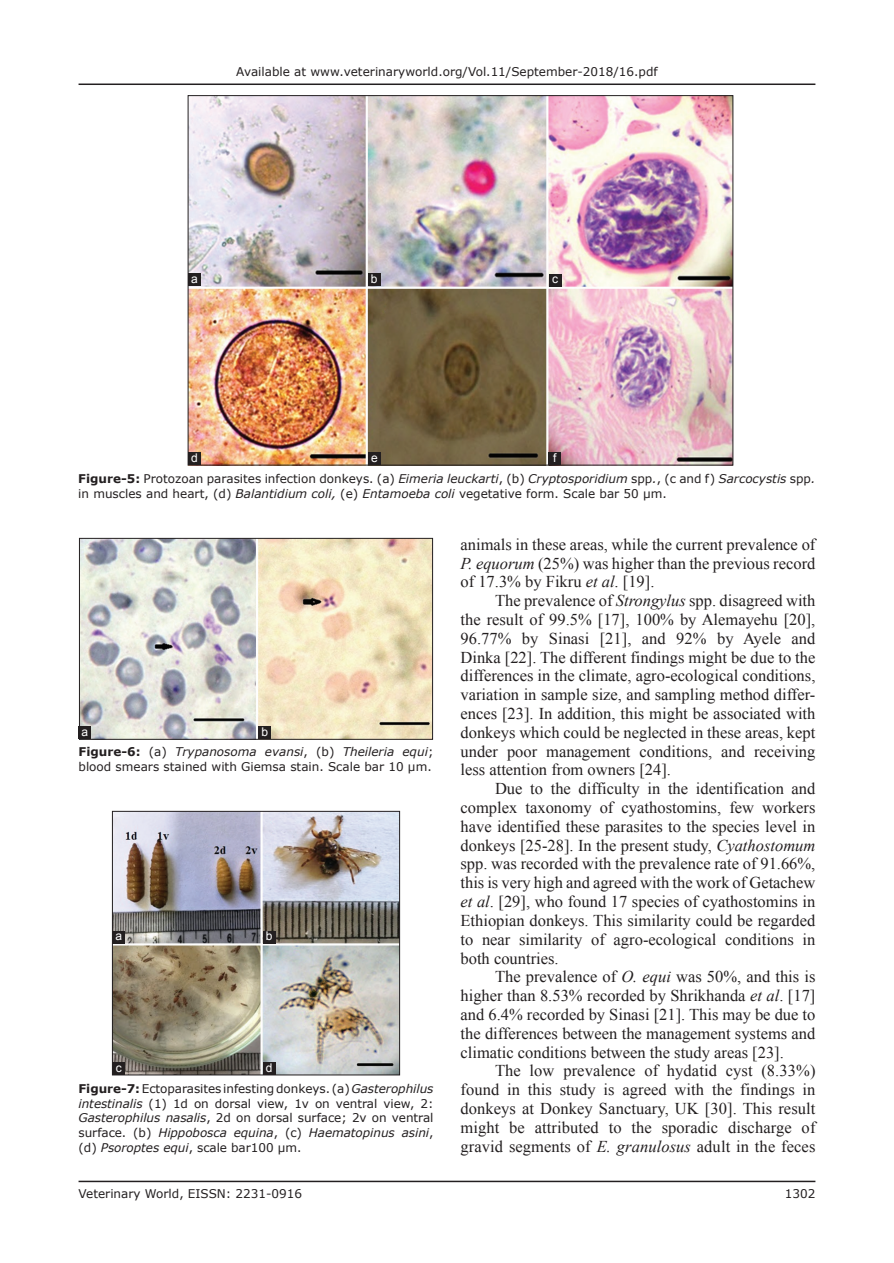
<style>
.page{position:relative;width:894px;height:1263px;background:#fff}
.page>*{position:absolute;margin:0;border:0;box-sizing:border-box;transform-origin:0 0}
.TX{font:16.5px/18.8px "Times New Roman";color:#231f20;text-align:justify}
.FGC{font:12px/14.5px "Verdana";color:#231f20}
.LABEL{font:12px "Arial";color:#fff}
.s1{font-weight:700}
.s2{font-style:italic}
</style>
<div class="page">
<hr style="left:78px;top:1180px;width:737px;height:2px;background:#231f20">
<hr style="left:78px;top:83px;width:737px;height:2px;background:#231f20">
<img style="left:190px;top:97px;width:540px;height:366px">
<img style="left:81px;top:540px;width:349px;height:197px">
<div style="left:79px;top:538px;width:353px;height:201px;border:1px solid #231f20"></div>
<img style="left:114px;top:813px;width:283px;height:260px">
<div style="left:112px;top:811px;width:287px;height:264px;border:1px solid #231f20"></div>
<div style="left:188px;top:273px;width:13px;height:13px;background:#231f20"></div>
<div style="left:367px;top:273px;width:13px;height:13px;background:#231f20"></div>
<div style="left:548px;top:274px;width:13px;height:12px;background:#231f20"></div>
<div style="left:188px;top:452px;width:13px;height:13px;background:#231f20"></div>
<div style="left:368px;top:452px;width:12px;height:13px;background:#231f20"></div>
<div style="left:548px;top:452px;width:13px;height:13px;background:#231f20"></div>
<div style="left:78px;top:726px;width:13px;height:13px;background:#231f20"></div>
<div style="left:258px;top:726px;width:13px;height:13px;background:#231f20"></div>
<div style="left:112px;top:930px;width:13px;height:13px;background:#231f20"></div>
<div style="left:263px;top:930px;width:12px;height:13px;background:#231f20"></div>
<div style="left:112px;top:1062px;width:13px;height:13px;background:#231f20"></div>
<div style="left:263px;top:1062px;width:12px;height:13px;background:#231f20"></div>
<p class="FGC" style="left:236px;top:64px;width:423px">Available at www.veterinaryworld.org/Vol.11/September-2018/16.pdf</p>
<p class="LABEL" style="left:191px;top:271px;width:8px">a</p>
<p class="LABEL" style="left:371px;top:271px;width:8px">b</p>
<p class="LABEL" style="left:552px;top:271px;width:7px">c</p>
<p class="LABEL" style="left:191px;top:450px;width:8px">d</p>
<p class="LABEL" style="left:371px;top:450px;width:8px">e</p>
<p class="LABEL" style="left:553px;top:450px;width:5px">f</p>
<p class="FGC" style="left:78px;top:471px;width:738px"><span class="s1">Figure-5:</span> Protozoan parasites infection donkeys. (a) <span class="s2">Eimeria leuckarti</span>, (b) <span class="s2">Cryptosporidium</span> spp<span class="s2">.</span>, (c and f) <span class="s2">Sarcocystis</span> spp<span class="s2">. </span>in muscles and heart, (d) <span class="s2">Balantidium coli,</span> (e) <span class="s2">Entamoeba coli</span> vegetative form. Scale bar 50 μm.</p>
<p class="LABEL" style="left:82px;top:724px;width:8px">a</p>
<p class="LABEL" style="left:261px;top:724px;width:8px">b</p>
<p class="FGC" style="left:78px;top:744px;width:356px"><span class="s1">Figure-6:</span> (a) <span class="s2">Trypanosoma evansi</span>, (b) <span class="s2">Theileria equi</span>; blood smears stained with Giemsa stain. Scale bar 10 μm.</p>
<p class="LABEL" style="left:116px;top:928px;width:8px">a</p>
<p class="LABEL" style="left:266px;top:928px;width:8px">b</p>
<p class="LABEL" style="left:116px;top:1059px;width:7px">c</p>
<p class="LABEL" style="left:266px;top:1060px;width:8px">d</p>
<p class="FGC" style="left:78px;top:1081px;width:356px;text-align:justify"><span class="s1">Figure-7:</span> Ectoparasites infesting donkeys. (a)<span class="s2">Gasterophilus intestinalis</span> (1) 1d on dorsal view, 1v on ventral view, 2:<br><span class="s2">Gasterophilus nasalis</span>, 2d on dorsal surface; 2v on ventral surface. (b) <span class="s2">Hippobosca equina</span>, (c) <span class="s2">Haematopinus asini</span>, (d) <span class="s2">Psoroptes equi</span>, scale bar100 μm.</p>
<p class="TX" style="left:460px;top:534px;width:356px">animals in these areas, while the current prevalence of <span class="s2">P. equorum</span> (25%) was higher than the previous record of 17.3% by Fikru <span class="s2">et al</span>. [19].</p>
<p class="TX" style="left:460px;top:591px;width:356px;text-indent:34px">The prevalence of <span class="s2">Strongylus</span> spp. disagreed with the result of 99.5% [17], 100% by Alemayehu [20], 96.77% by Sinasi [21], and 92% by Ayele and Dinka [22]. The different findings might be due to the differences in the climate, agro-ecological conditions, variation in sample size, and sampling method differ&shy;ences [23]. In addition, this might be associated with donkeys which could be neglected in these areas, kept under poor management conditions, and receiving less attention from owners [24].</p>
<p class="TX" style="left:460px;top:779px;width:356px;text-indent:34px">Due to the difficulty in the identification and complex taxonomy of cyathostomins, few workers have identified these parasites to the species level in donkeys [25-28]. In the present study, <span class="s2">Cyathostomum </span>spp. was recorded with the prevalence rate of 91.66%, this is very high and agreed with the work of Getachew <span class="s2">et al</span>. [29], who found 17 species of cyathostomins in Ethiopian donkeys. This similarity could be regarded to near similarity of agro-ecological conditions in both countries.</p>
<p class="TX" style="left:460px;top:967px;width:356px;text-indent:35px">The prevalence of <span class="s2">O. equi</span> was 50%, and this is higher than 8.53% recorded by Shrikhanda <span class="s2">et al</span>. [17] and 6.4% recorded by Sinasi [21]. This may be due to the differences between the management systems and climatic conditions between the study areas [23].</p>
<p class="TX" style="left:460px;top:1061px;width:356px;text-indent:34px">The low prevalence of hydatid cyst (8.33%) found in this study is agreed with the findings in donkeys at Donkey Sanctuary, UK [30]. This result might be attributed to the sporadic discharge of gravid segments of <span class="s2">E. granulosus</span> adult in the feces</p>
<p class="FGC" style="left:78px;top:1186px;width:225px">Veterinary World, EISSN: 2231-0916</p>
<p class="FGC" style="left:784px;top:1186px;width:32px">1302</p>
</div>
